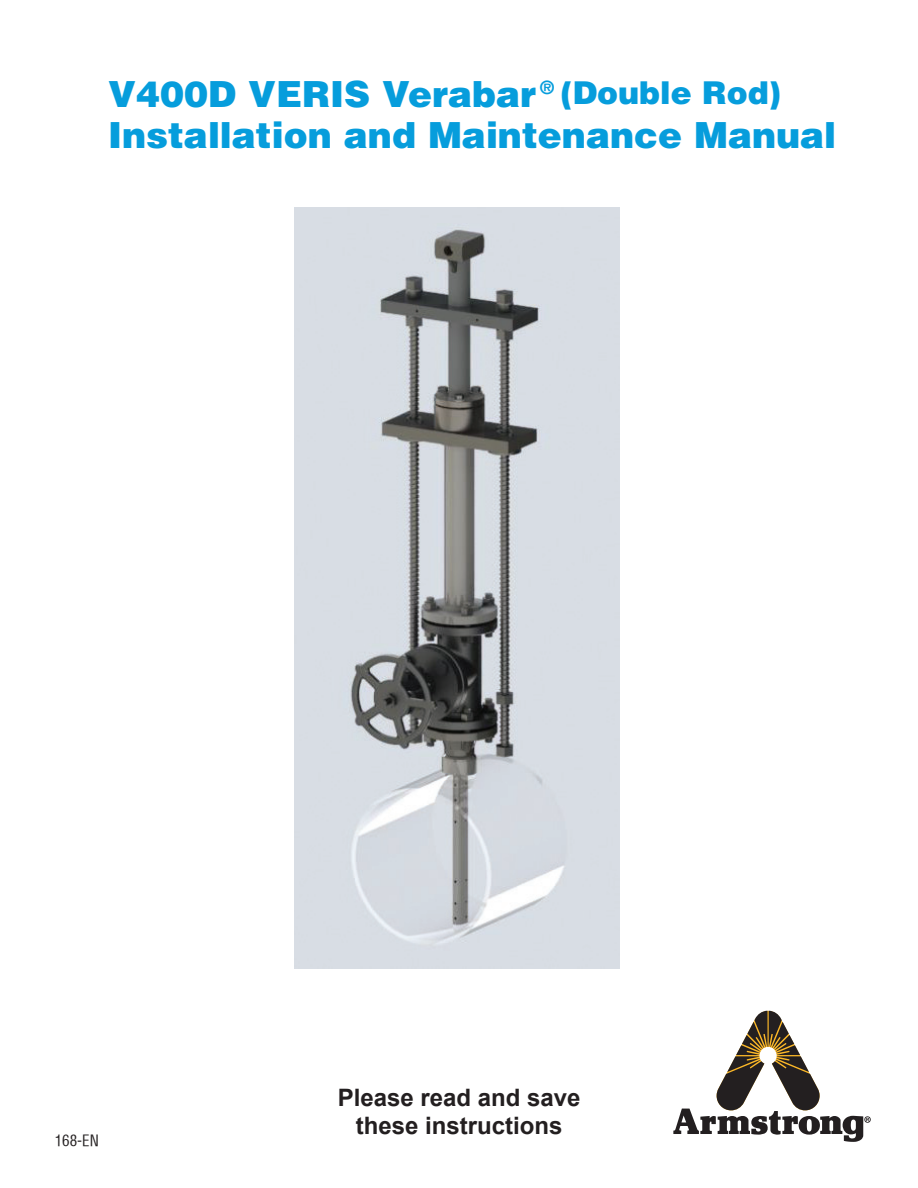
<style>
.page{position:relative;width:918px;height:1188px;background:#fff}
.page>*{position:absolute;margin:0;border:0;box-sizing:border-box;transform-origin:0 0}
._01_HEAD{font:900 36px "Helvetica";color:#069ddc}
.Body_text{font:700 24px/28.5px "Arial";color:#231f20;text-align:center}
._08_L_COPY{font:condensed 15px "Helvetica";color:#231f20}
.s1{font-size:31.5px}
</style>
<div class="page">
<svg style="left:673px;top:1011px;width:198px;height:131px"></svg>
<img style="left:294px;top:207px;width:326px;height:761px">
<p class="_01_HEAD" style="left:108px;top:71px;width:675px">V400D VERIS Verabar <sup>®</sup> <span class="s1">(Double Rod)</span></p>
<p class="_01_HEAD" style="left:108px;top:111px;width:730px">Installation and Maintenance Manual</p>
<p class="_08_L_COPY" style="left:55px;top:1131px;width:46px">168-EN</p>
<p class="Body_text" style="left:338px;top:1084px;width:244px">Please read and save these instructions</p>
</div>
